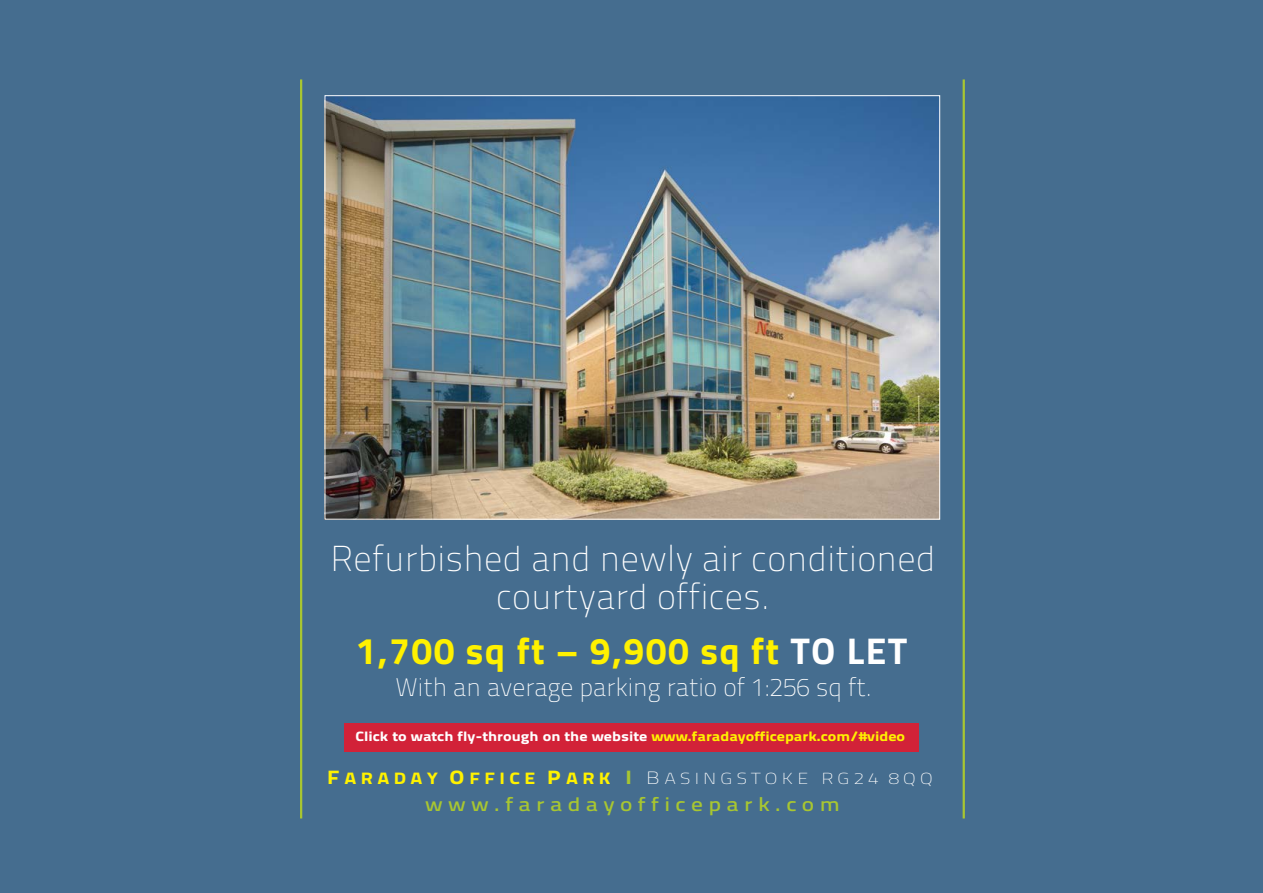
<style>
.page{position:relative;width:1263px;height:893px;background:#456d8f}
.page>*{position:absolute;margin:0;border:0;box-sizing:border-box;transform-origin:0 0}
.t1{font:700 37.2px "Titillium Web";letter-spacing:.04em;color:#fff100}
.t2{font:36px/37.5px "Titillium Text 25 L 1 wt";letter-spacing:.01em;color:#fff;text-align:center}
.t3{font:25.5px "Titillium Text 25 L 1 wt";color:#fff}
.t4{font:19.5px "Titillium Text 25 L 600 wt";letter-spacing:.23em;color:#a8c631;scale:1.2 1}
.t5{font:16.05px "Titillium Text 25 L 1 wt";letter-spacing:.22em;color:#fff;scale:1.2 1}
.t6{font:13.5px "Titillium Text 25 L 999 wt";color:#fff;scale:1.2 1}
.s1{color:#fff}
.s2{color:#fff200}
.s3{font-family:"Titillium Text 25 L 999 wt";font-size:19.35px;color:#fff200}
.s4{font-family:"Titillium Text 25 L 999 wt";font-size:16.5px;color:#fff200}
.s5{font-family:"Titillium Text 25 L 999 wt";font-size:19.35px;color:#a8c631}
.s6{font-size:17.85px}
</style>
<div class="page">
<hr style="left:300px;top:79px;width:2px;height:739px;background:#a8c631">
<hr style="left:963px;top:79px;width:2px;height:739px;background:#a8c631">
<img style="left:326px;top:97px;width:612px;height:421px">
<div style="left:344px;top:723px;width:574px;height:29px;background:#d22238"></div>
<p class="t2" style="left:330px;top:538px;width:607px">Refurbished and newly air conditioned courtyard offices.</p>
<p class="t1" style="left:355px;top:622px;width:553px">1,700 sq ft – 9,900 sq ft <span class="s1">TO LET</span></p>
<p class="t3" style="left:396px;top:668px;width:478px">With an average parking ratio of 1:256 sq ft.</p>
<p class="t6" style="left:355px;top:725px;width:460px">Click to watch fly-through on the website <span class="s2">www.faradayofficepark.com/#video</span></p>
<p class="t5" style="left:327px;top:767px;width:506px"><span class="s3">F</span><span class="s4">ARADAY</span> <span class="s3">O</span><span class="s4">FFICE</span> <span class="s3">P</span><span class="s4">ARK</span> <span class="s5">I</span> <span class="s6">B</span>ASINGSTOKE RG24 8QQ</p>
<p class="t4" style="left:425px;top:789px;width:347px">www.faradayofficepark.com</p>
</div>
